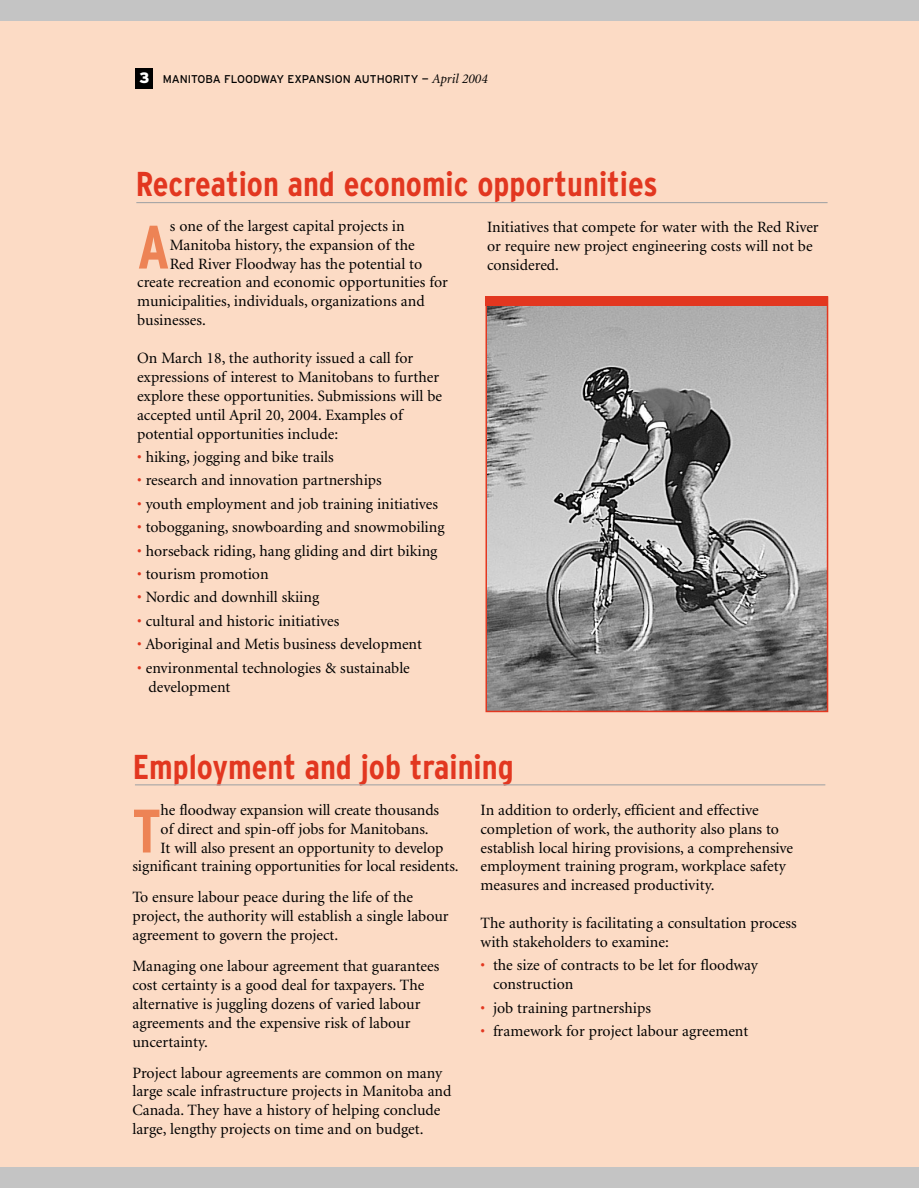
<style>
.page{position:relative;width:919px;height:1188px;background:#fff}
.page>*{position:absolute;margin:0;border:0;box-sizing:border-box;transform-origin:0 0}
.t1{font:700 condensed 61.2px "Interstate";color:#ed8355}
.t2{font:700 condensed 34.5px "Interstate";color:#e23720}
.t3{font:15.75px/18.9px "Minion";color:#000}
.t4{font:11.25px "Interstate";color:#000}
.s1{font-weight:900;font-size:15px;color:#fff}
.s2{font-family:"Minion";font-style:italic;font-size:13.5px}
.s3{color:#e23720}
</style>
<div class="page">
<div style="left:0;top:0;width:918px;height:1188px;background:#fcdbc5"></div>
<div style="left:135px;top:68px;width:18px;height:21px;background:#000"></div>
<div style="left:0;top:0;width:918px;height:21px;background:#c4c4c4"></div>
<div style="left:0;top:1167px;width:918px;height:21px;background:#c4c4c4"></div>
<hr style="left:135px;top:784px;width:690px;height:1px;background:#a6a6a6">
<img style="left:488px;top:306px;width:337px;height:403px">
<div style="left:485px;top:296px;width:343px;height:416px;border:2px solid #e23720"></div>
<hr style="left:136px;top:202px;width:691px;height:1px;background:#a6a6a6">
<div style="left:485px;top:296px;width:343px;height:10px;background:#e23720"></div>
<p class="t4" style="left:139px;top:75px;width:350px"><span class="s1">3</span> MANITOBA FLOODWAY EXPANSION AUTHORITY — <span class="s2">April 2004</span></p>
<h2 class="t2" style="left:136px;top:171px;width:523px">Recreation and economic opportunities</h2>
<p class="t3" style="left:487px;top:219px;width:333px">Initiatives that compete for water with the Red River or require new project engineering costs will not be considered.</p>
<h1 class="t1" style="left:137px;top:224px;width:34px">A</h1>
<p class="t3" style="left:170px;top:218px;width:236px">s one of the largest capital projects in</p>
<p class="t3" style="left:170px;top:236px;width:246px">Manitoba history, the expansion of the</p>
<p class="t3" style="left:170px;top:255px;width:254px">Red River Floodway has the potential to</p>
<p class="t3" style="left:137px;top:274px;width:312px">create recreation and economic opportunities for</p>
<p class="t3" style="left:137px;top:293px;width:289px">municipalities, individuals, organizations and</p>
<p class="t3" style="left:137px;top:312px;width:70px">businesses.</p>
<p class="t3" style="left:137px;top:350px;width:306px">On March 18, the authority issued a call for expressions of interest to Manitobans to further explore these opportunities. Submissions will be accepted until April 20, 2004. Examples of potential opportunities include:</p>
<p class="t3" style="left:137px;top:449px;width:198px"><span class="s3">•</span> hiking, jogging and bike trails</p>
<p class="t3" style="left:137px;top:472px;width:246px"><span class="s3">•</span> research and innovation partnerships</p>
<p class="t3" style="left:137px;top:496px;width:302px"><span class="s3">•</span> youth employment and job training initiatives</p>
<p class="t3" style="left:137px;top:519px;width:309px"><span class="s3">•</span> tobogganing, snowboarding and snowmobiling</p>
<p class="t3" style="left:137px;top:542px;width:302px"><span class="s3">•</span> horseback riding, hang gliding and dirt biking</p>
<p class="t3" style="left:137px;top:566px;width:133px"><span class="s3">•</span> tourism promotion</p>
<p class="t3" style="left:137px;top:589px;width:183px"><span class="s3">•</span> Nordic and downhill skiing</p>
<p class="t3" style="left:137px;top:613px;width:204px"><span class="s3">•</span> cultural and historic initiatives</p>
<p class="t3" style="left:137px;top:636px;width:286px"><span class="s3">•</span> Aboriginal and Metis business development</p>
<p class="t3" style="left:148px;top:659px;width:263px;text-indent:-11px"><span class="s3">•</span> environmental technologies &amp; sustainable development</p>
<h2 class="t2" style="left:133px;top:754px;width:382px">Employment and job training</h2>
<h1 class="t1" style="left:132px;top:808px;width:30px">T</h1>
<p class="t3" style="left:160px;top:802px;width:280px">he floodway expansion will create thousands</p>
<p class="t3" style="left:160px;top:820px;width:269px">of direct and spin-off jobs for Manitobans.</p>
<p class="t3" style="left:160px;top:839px;width:284px">It will also present an opportunity to develop</p>
<p class="t3" style="left:132px;top:858px;width:327px">significant training opportunities for local residents.</p>
<p class="t3" style="left:132px;top:889px;width:318px">To ensure labour peace during the life of the project, the authority will establish a single labour agreement to govern the project.</p>
<p class="t3" style="left:132px;top:958px;width:308px">Managing one labour agreement that guarantees cost certainty is a good deal for taxpayers. The alternative is juggling dozens of varied labour agreements and the expensive risk of labour uncertainty.</p>
<p class="t3" style="left:132px;top:1064px;width:320px">Project labour agreements are common on many large scale infrastructure projects in Manitoba and Canada. They have a history of helping conclude large, lengthy projects on time and on budget.</p>
<p class="t3" style="left:480px;top:802px;width:314px">In addition to orderly, efficient and effective completion of work, the authority also plans to establish local hiring provisions, a comprehensive employment training program, workplace safety measures and increased productivity.</p>
<p class="t3" style="left:480px;top:915px;width:317px">The authority is facilitating a consultation process with stakeholders to examine:</p>
<p class="t3" style="left:493px;top:957px;width:266px;text-indent:-12px"><span class="s3">•</span> the size of contracts to be let for floodway construction</p>
<p class="t3" style="left:480px;top:1000px;width:172px"><span class="s3">•</span> job training partnerships</p>
<p class="t3" style="left:480px;top:1023px;width:269px"><span class="s3">•</span> framework for project labour agreement</p>
</div>
